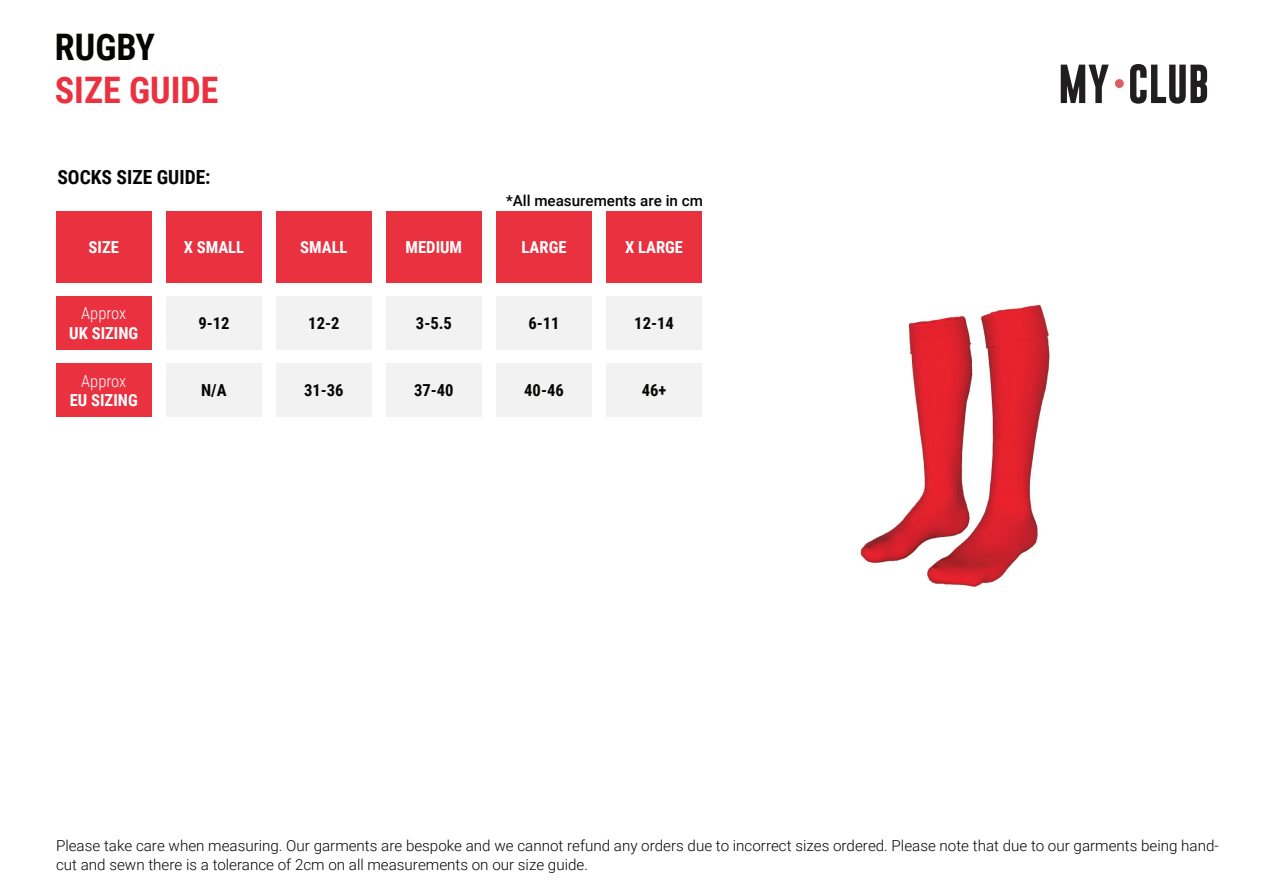
<style>
.page{position:relative;width:1263px;height:893px;background:#fff}
.page>*{position:absolute;margin:0;border:0;box-sizing:border-box;transform-origin:0 0}
.t1{font:700 36.6px "Roboto Condensed";color:#eb313f}
.t2{font:700 36.6px "Roboto Condensed";color:#050504}
.t3{font:700 19.5px "Roboto Condensed";color:#050504}
.t4{font:700 16.5px "Roboto Condensed";color:#fff}
.t5{font:700 16.5px "Roboto Condensed";color:#050504}
.t6{font:300 16.5px "Roboto Condensed";color:#fff}
.t7{font:300 15.15px/18.1px "Roboto";color:#050504}
.t8{font:500 15.15px "Roboto";color:#050504}
</style>
<div class="page">
<svg style="left:1061px;top:65px;width:48px;height:38px"></svg>
<svg style="left:1130px;top:64px;width:77px;height:40px"></svg>
<div style="left:1115px;top:79px;width:9px;height:9px;background:#de5c5f;border-radius:50%"></div>
<div style="left:56px;top:211px;width:96px;height:72px;background:#e93140"></div>
<div style="left:56px;top:297px;width:96px;height:53px;background:#e93140"></div>
<div style="left:56px;top:364px;width:96px;height:53px;background:#e93140"></div>
<div style="left:166px;top:211px;width:96px;height:72px;background:#e93140"></div>
<div style="left:276px;top:211px;width:96px;height:72px;background:#e93140"></div>
<div style="left:386px;top:211px;width:96px;height:72px;background:#e93140"></div>
<div style="left:496px;top:211px;width:96px;height:72px;background:#e93140"></div>
<div style="left:166px;top:297px;width:96px;height:53px;background:#f1f2f1"></div>
<div style="left:166px;top:364px;width:96px;height:53px;background:#f1f2f1"></div>
<div style="left:276px;top:297px;width:96px;height:53px;background:#f1f2f1"></div>
<div style="left:276px;top:364px;width:96px;height:53px;background:#f1f2f1"></div>
<div style="left:386px;top:297px;width:96px;height:53px;background:#f1f2f1"></div>
<div style="left:386px;top:364px;width:96px;height:53px;background:#f1f2f1"></div>
<div style="left:496px;top:297px;width:96px;height:53px;background:#f1f2f1"></div>
<div style="left:496px;top:364px;width:96px;height:53px;background:#f1f2f1"></div>
<div style="left:606px;top:211px;width:96px;height:72px;background:#e93140"></div>
<div style="left:606px;top:297px;width:96px;height:53px;background:#f1f2f1"></div>
<div style="left:606px;top:364px;width:96px;height:53px;background:#f1f2f1"></div>
<img style="left:860px;top:304px;width:190px;height:283px">
<h1 class="t2" style="left:55px;top:21px;width:102px">RUGBY</h1>
<h1 class="t1" style="left:55px;top:65px;width:165px">SIZE GUIDE</h1>
<p class="t3" style="left:57px;top:163px;width:155px">SOCKS SIZE GUIDE:</p>
<p class="t8" style="left:506px;top:190px;width:198px">*All measurements are in cm</p>
<p class="t4" style="left:89px;top:236px;width:32px">SIZE</p>
<p class="t6" style="left:81px;top:302px;width:47px">Approx</p>
<p class="t4" style="left:69px;top:322px;width:70px">UK SIZING</p>
<p class="t6" style="left:81px;top:369px;width:47px">Approx</p>
<p class="t4" style="left:70px;top:389px;width:69px">EU SIZING</p>
<p class="t4" style="left:184px;top:236px;width:62px">X SMALL</p>
<p class="t4" style="left:300px;top:236px;width:49px">SMALL</p>
<p class="t4" style="left:406px;top:236px;width:58px">MEDIUM</p>
<p class="t4" style="left:522px;top:236px;width:46px">LARGE</p>
<p class="t5" style="left:198px;top:312px;width:33px">9-12</p>
<p class="t5" style="left:201px;top:379px;width:27px">N/A</p>
<p class="t5" style="left:308px;top:312px;width:33px">12-2</p>
<p class="t5" style="left:304px;top:379px;width:41px">31-36</p>
<p class="t5" style="left:416px;top:312px;width:37px">3-5.5</p>
<p class="t5" style="left:414px;top:379px;width:41px">37-40</p>
<p class="t5" style="left:528px;top:312px;width:33px">6-11</p>
<p class="t5" style="left:524px;top:379px;width:41px">40-46</p>
<p class="t4" style="left:625px;top:236px;width:60px">X LARGE</p>
<p class="t5" style="left:634px;top:312px;width:41px">12-14</p>
<p class="t5" style="left:642px;top:379px;width:26px">46+</p>
<p class="t7" style="left:56px;top:836px;width:1164px">Please take care when measuring. Our garments are bespoke and we cannot refund any orders due to incorrect sizes ordered. Please note that due to our garments being hand&shy;cut and sewn there is a tolerance of 2cm on all measurements on our size guide.</p>
</div>
